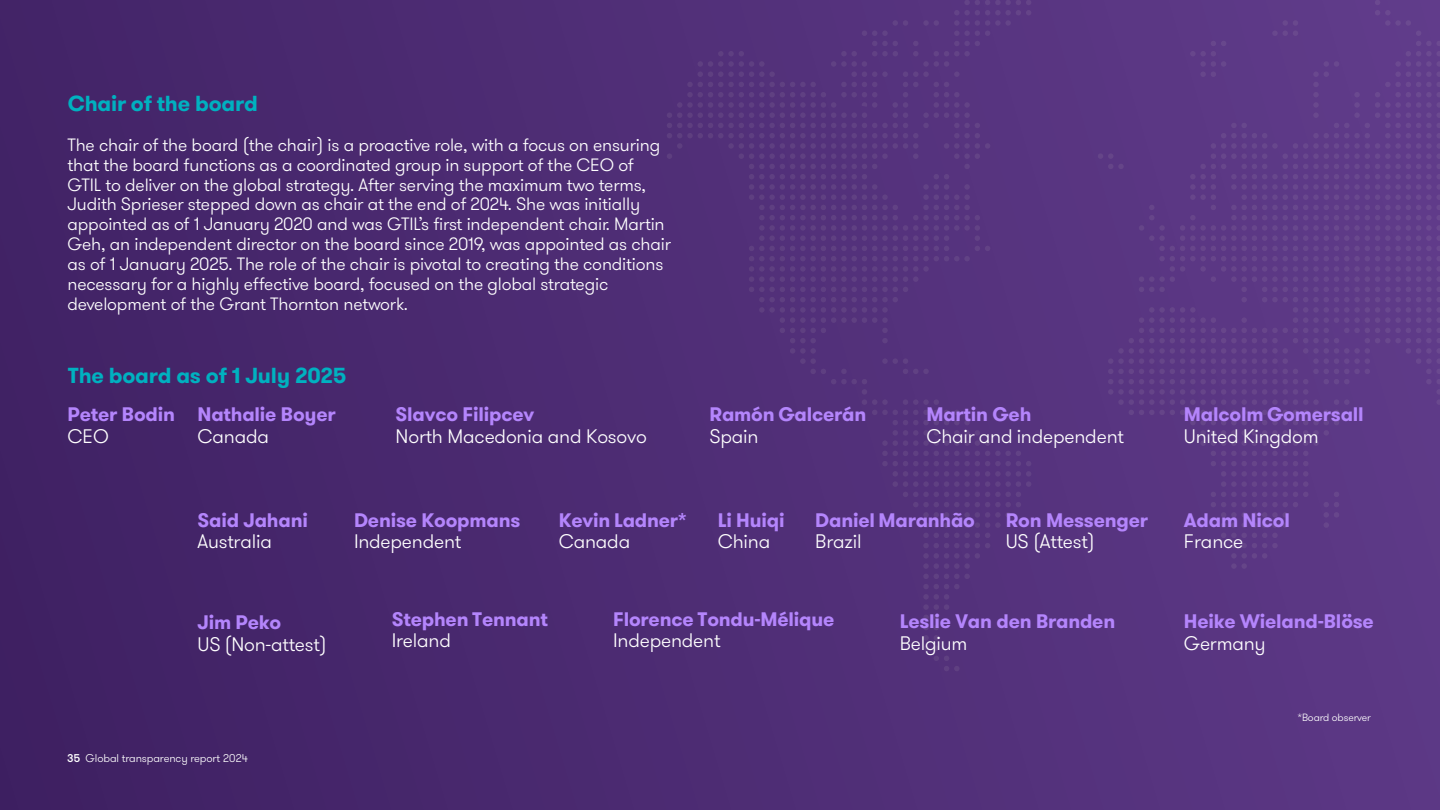
<style>
.page{position:relative;width:1440px;height:810px;background:#fff}
.page>*{position:absolute;margin:0;border:0;box-sizing:border-box;transform-origin:0 0}
.t1{font:700 21.75px "GT Walsheim Pro";letter-spacing:-.01em;color:#00b1c0}
.t2{font:700 19.58px "GT Walsheim Pro";letter-spacing:-.01em;color:#b485fc}
.t3{font:300 19.58px "GT Walsheim Pro Combined";letter-spacing:-.01em;color:#fff}
.t4{font:300 17.85px/19.8px "GT Walsheim Pro Combined";letter-spacing:-.01em;color:#fff}
.t5{font:300 11.25px "GT Walsheim Pro Combined";letter-spacing:-.01em;color:#fff}
.t6{font:300 10.5px "GT Walsheim Pro Combined";letter-spacing:-.01em;color:#fff}
.s1{font-weight:500}
</style>
<div class="page">
<div style="left:0;top:0;width:1440px;height:810px;background:linear-gradient(to right,#412265,#5c3885)"></div>
<svg style="left:667px;top:0;width:773px;height:671px;background:#57357f"></svg>
<p class="t1" style="left:68px;top:89px;width:191px">Chair of the board</p>
<p class="t4" style="left:68px;top:135px;width:605px">The chair of the board (the chair) is a proactive role, with a focus on ensuring that the board functions as a coordinated group in support of the CEO of GTIL to deliver on the global strategy. After serving the maximum two terms, Judith Sprieser stepped down as chair at the end of 2024. She was initially appointed as of 1 January 2020 and was GTIL’s first independent chair. Martin Geh, an independent director on the board since 2019, was appointed as chair as of 1 January 2025. The role of the chair is pivotal to creating the conditions necessary for a highly effective board, focused on the global strategic development of the Grant Thornton network.</p>
<p class="t1" style="left:68px;top:361px;width:280px">The board as of 1 July 2025</p>
<p class="t2" style="left:68px;top:402px;width:109px">Peter Bodin</p>
<p class="t3" style="left:68px;top:424px;width:43px">CEO</p>
<p class="t2" style="left:198px;top:402px;width:140px">Nathalie Boyer</p>
<p class="t3" style="left:198px;top:424px;width:73px">Canada</p>
<p class="t2" style="left:396px;top:402px;width:140px">Slavco Filipcev</p>
<p class="t3" style="left:396px;top:424px;width:253px">North Macedonia and Kosovo</p>
<p class="t2" style="left:709px;top:402px;width:158px">Ramón Galcerán</p>
<p class="t3" style="left:709px;top:424px;width:51px">Spain</p>
<p class="t2" style="left:926px;top:402px;width:106px">Martin Geh</p>
<p class="t3" style="left:926px;top:424px;width:199px">Chair and independent</p>
<p class="t2" style="left:1184px;top:402px;width:181px">Malcolm Gomersall</p>
<p class="t3" style="left:1184px;top:424px;width:136px">United Kingdom</p>
<p class="t2" style="left:198px;top:507px;width:112px">Said Jahani</p>
<p class="t3" style="left:198px;top:529px;width:76px">Australia</p>
<p class="t2" style="left:354px;top:507px;width:168px">Denise Koopmans</p>
<p class="t3" style="left:354px;top:529px;width:109px">Independent</p>
<p class="t2" style="left:559px;top:507px;width:130px">Kevin Ladner*</p>
<p class="t3" style="left:559px;top:529px;width:73px">Canada</p>
<p class="t2" style="left:718px;top:507px;width:68px">Li Huiqi</p>
<p class="t3" style="left:718px;top:529px;width:54px">China</p>
<p class="t2" style="left:815px;top:507px;width:161px">Daniel Maranhão</p>
<p class="t3" style="left:815px;top:529px;width:48px">Brazil</p>
<p class="t2" style="left:1006px;top:507px;width:144px">Ron Messenger</p>
<p class="t3" style="left:1006px;top:529px;width:90px">US (Attest)</p>
<p class="t2" style="left:1184px;top:507px;width:108px">Adam Nicol</p>
<p class="t3" style="left:1184px;top:529px;width:61px">France</p>
<p class="t2" style="left:198px;top:610px;width:85px">Jim Peko</p>
<p class="t3" style="left:198px;top:632px;width:131px">US (Non-attest)</p>
<p class="t2" style="left:392px;top:606px;width:158px">Stephen Tennant</p>
<p class="t3" style="left:392px;top:628px;width:61px">Ireland</p>
<p class="t2" style="left:613px;top:606px;width:223px">Florence Tondu-Mélique</p>
<p class="t3" style="left:613px;top:628px;width:109px">Independent</p>
<p class="t2" style="left:900px;top:609px;width:217px">Leslie Van den Branden</p>
<p class="t3" style="left:900px;top:631px;width:69px">Belgium</p>
<p class="t2" style="left:1184px;top:609px;width:192px">Heike Wieland-Blöse</p>
<p class="t3" style="left:1184px;top:631px;width:83px">Germany</p>
<p class="t6" style="left:1297px;top:711px;width:75px">*Board observer</p>
<p class="t5" style="left:67px;top:751px;width:182px"><span class="s1">35</span> Global transparency report 2024</p>
</div>
